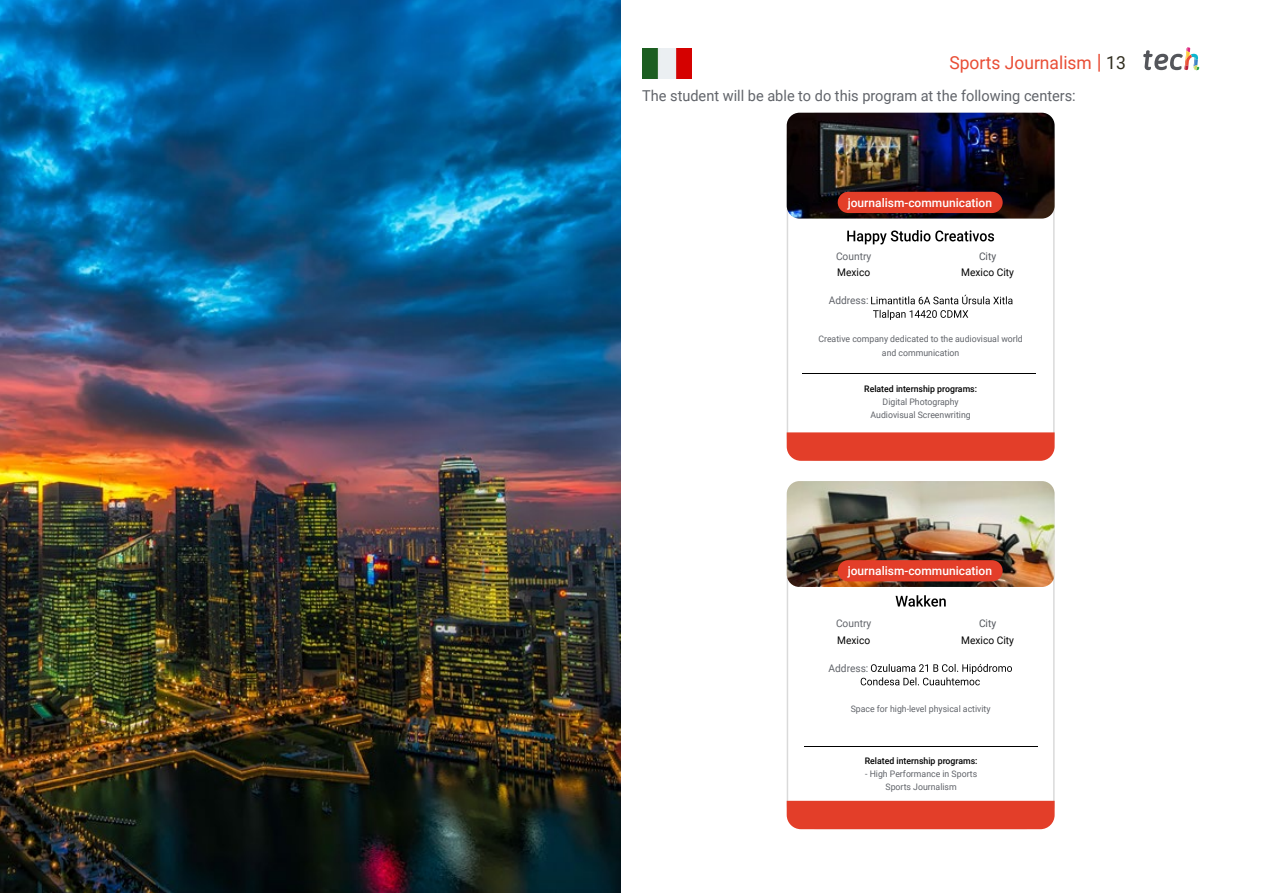
<style>
.page{position:relative;width:1263px;height:893px;background:#fff}
.page>*{position:absolute;margin:0;border:0;box-sizing:border-box;transform-origin:0 0}
.t1{font:18px "Roboto";color:#e94d35}
.t2{font:15px "Roboto";color:#61646a}
.t3{font:500 12px "Roboto";color:#fff}
.t4{font:10.5px "Roboto";color:#000}
.t5{font:10.5px "Roboto";color:#61646a}
.t6{font:10.5px "Roboto";color:#52555b}
.t7{font:9px/13.2px "Roboto";color:#61646a;text-align:center}
.t8{font:500 9px "Roboto";color:#000}
.s1{font-size:21px}
.s2{color:#312e20}
</style>
<div class="page">
<svg style="left:1143px;top:47px;width:56px;height:24px"></svg>
<img style="left:0;top:0;width:621px;height:893px">
<img style="left:642px;top:49px;width:49px;height:30px">
<svg style="left:786px;top:112px;width:269px;height:339px"></svg>
<img style="left:787px;top:113px;width:267px;height:106px">
<div style="left:838px;top:192px;width:165px;height:21px;background:#e33e29;border-radius:11px"></div>
<svg style="left:787px;top:432px;width:267px;height:29px"></svg>
<hr style="left:802px;top:373px;width:234px;height:1px;background:#000">
<svg style="left:847px;top:230px;width:147px;height:14px"></svg>
<svg style="left:871px;top:295px;width:141px;height:9px"></svg>
<svg style="left:873px;top:310px;width:95px;height:10px"></svg>
<svg style="left:786px;top:490px;width:269px;height:340px"></svg>
<img style="left:787px;top:481px;width:267px;height:106px">
<div style="left:838px;top:560px;width:165px;height:21px;background:#e33e29;border-radius:11px"></div>
<hr style="left:804px;top:746px;width:233px;height:1px;background:#000">
<svg style="left:895px;top:595px;width:51px;height:12px"></svg>
<svg style="left:861px;top:664px;width:151px;height:21px"></svg>
<div style="left:787px;top:801px;width:267px;height:28px;background:#e33e29"></div>
<h1 class="t1" style="left:949px;top:50px;width:178px">Sports Journalism <span class="s1">|</span> <span class="s2">13</span></h1>
<h2 class="t2" style="left:642px;top:86px;width:435px">The student will be able to do this program at the following centers:</h2>
<h3 class="t3" style="left:848px;top:194px;width:146px">journalism-communication</h3>
<p class="t5" style="left:836px;top:249px;width:37px">Country</p>
<p class="t4" style="left:837px;top:265px;width:34px">Mexico</p>
<p class="t6" style="left:979px;top:249px;width:19px">City</p>
<p class="t4" style="left:961px;top:265px;width:54px">Mexico City</p>
<p class="t5" style="left:829px;top:293px;width:41px">Address:</p>
<p class="t7" style="left:818px;top:332px;width:206px">Creative company dedicated to the audiovisual world and communication</p>
<p class="t8" style="left:864px;top:382px;width:114px">Related internship programs:</p>
<p class="t7" style="left:871px;top:395px;width:102px">Digital Photography<br>Audiovisual Screenwriting</p>
<h3 class="t3" style="left:848px;top:563px;width:146px">journalism-communication</h3>
<p class="t5" style="left:836px;top:616px;width:37px">Country</p>
<p class="t4" style="left:837px;top:633px;width:34px">Mexico</p>
<p class="t6" style="left:979px;top:616px;width:19px">City</p>
<p class="t4" style="left:961px;top:633px;width:54px">Mexico City</p>
<p class="t5" style="left:828px;top:661px;width:41px">Address:</p>
<p class="t7" style="left:851px;top:702px;width:141px">Space for high-level physical activity</p>
<p class="t8" style="left:865px;top:754px;width:114px">Related internship programs:</p>
<p class="t7" style="left:865px;top:767px;width:114px">- High Performance in Sports<br>Sports Journalism</p>
</div>
